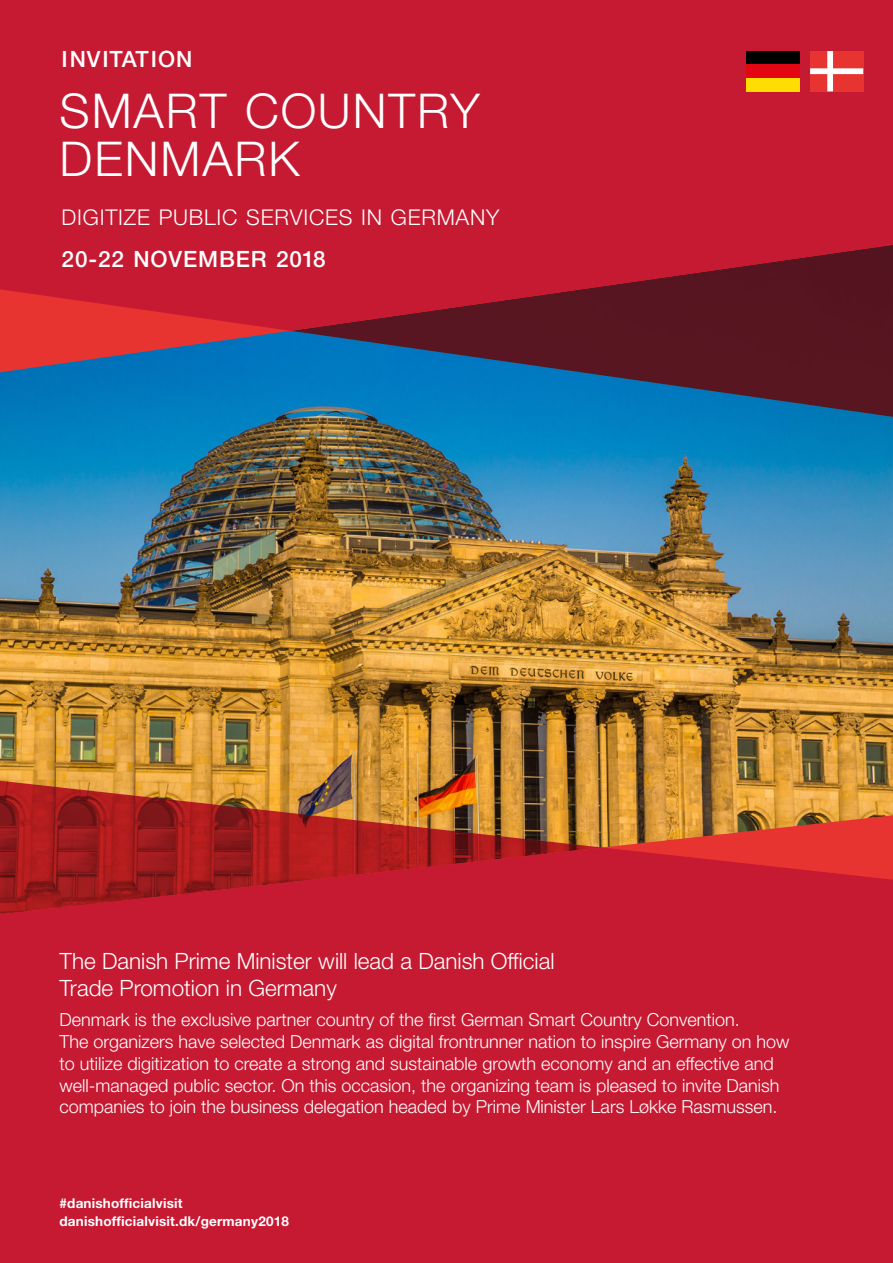
<style>
.page{position:relative;width:893px;height:1263px;background:#fff}
.page>*{position:absolute;margin:0;border:0;box-sizing:border-box;transform-origin:0 0}
.t1{font:300 48px/48px "Helvetica Neue LT Std";letter-spacing:.04em;color:#fff}
.t2{font:300 22.5px/27px "Helvetica Neue LT Std";color:#fff}
.t3{font:500 22.5px "Helvetica Neue LT Std";letter-spacing:.04em;color:#fff}
.t4{font:300 21.75px "Helvetica Neue LT Std";letter-spacing:.035em;color:#fff}
.t5{font:300 18px/21.8px "Helvetica Neue LT Std";color:#fff}
.t6{font:700 13.5px/18px "Helvetica Neue LT Std";letter-spacing:.015em;color:#fff}
</style>
<div class="page">
<img style="left:0;top:420px;width:893px;height:358px">
<svg style="left:0;top:375px;width:893px;height:45px;background:#106ba5"></svg>
<svg style="left:0;top:331px;width:893px;height:44px;background:#4f3b59"></svg>
<svg style="left:0;top:0;width:893px;height:331px;background:#bc1930"></svg>
<img style="left:0;top:778px;width:893px;height:35px">
<svg style="left:0;top:813px;width:893px;height:34px;background:#b34327"></svg>
<div style="left:0;top:847px;width:893px;height:416px;background:#c61932"></div>
<svg style="left:810px;top:51px;width:53px;height:40px"></svg>
<div style="left:746px;top:51px;width:53px;height:14px;background:#000"></div>
<div style="left:746px;top:65px;width:53px;height:13px;background:#e30613"></div>
<div style="left:746px;top:78px;width:53px;height:13px;background:#fd0"></div>
<p class="t3" style="left:62px;top:46px;width:132px">INVITATION</p>
<h1 class="t1" style="left:60px;top:86px;width:422px">SMART COUNTRY<br>DENMARK</h1>
<p class="t4" style="left:62px;top:204px;width:439px">DIGITIZE PUBLIC SERVICES IN GERMANY</p>
<p class="t3" style="left:62px;top:246px;width:266px">20-22 NOVEMBER 2018</p>
<p class="t2" style="left:60px;top:947px;width:497px">The Danish Prime Minister will lead a Danish Official<br>Trade Promotion in Germany</p>
<p class="t5" style="left:60px;top:1009px;width:731px">Denmark is the exclusive partner country of the first German Smart Country Convention.<br>The organizers have selected Denmark as digital frontrunner nation to inspire Germany on how to utilize digitization to create a strong and sustainable growth economy and an effective and well-managed public sector. On this occasion, the organizing team is pleased to invite Danish companies to join the business delegation headed by Prime Minister Lars Løkke Rasmussen.</p>
<p class="t6" style="left:60px;top:1194px;width:231px">#danishofficialvisit danishofficialvisit.dk/germany2018</p>
</div>
